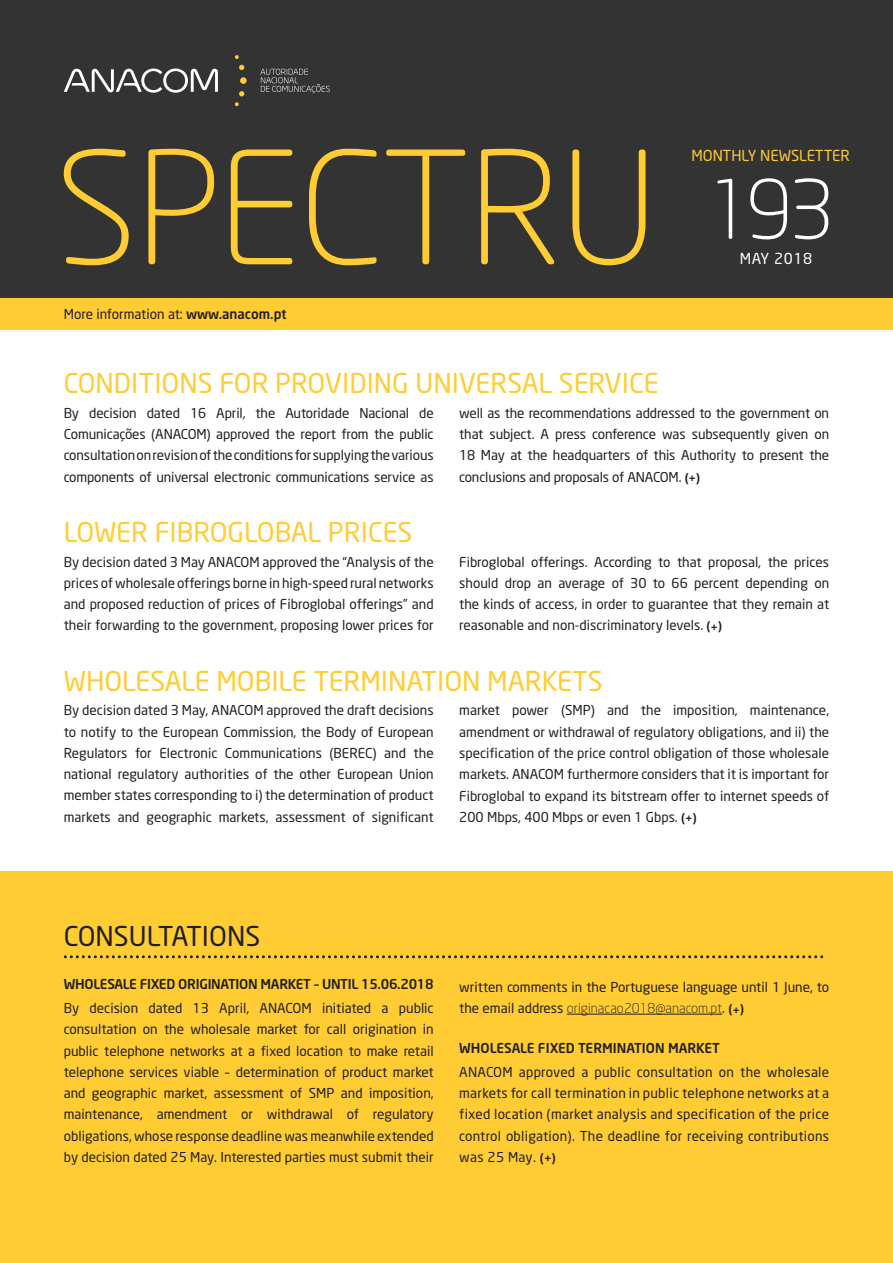
<style>
.page{position:relative;width:893px;height:1263px;background:#fff}
.page>*{position:absolute;margin:0;border:0;box-sizing:border-box;transform-origin:0 0}
.t1{font:300 154.5px "Neo Sans";letter-spacing:-.005em;color:#fc3}
.t2{font:300 81px "Neo Sans";color:#fff}
.t3{font:27px "Neo Sans";color:#fc3}
.t4{font:27px "Neo Sans";color:#231f20}
.t5{font:15px "Neo Sans";color:#fc3}
.t6{font:15px "Neo Sans";letter-spacing:.04em;color:#fff}
.t7{font:13.5px/21.3px "Neo Sans";color:#231f20;text-align:justify}
.t8{font:500 13.5px "Neo Sans";letter-spacing:-.02em;color:#231f20}
.t9{font:500 13.5px "Neo Sans";color:#231f20}
.s1{font-weight:500}
.s2{font-weight:500;font-size:12px}
.s3{font-weight:300}
</style>
<div class="page">
<div style="left:0;top:872px;width:893px;height:391px;background:#fc3"></div>
<hr style="left:567px;top:1014px;width:155px;height:1px;background:#231f20">
<svg style="left:65px;top:955px;width:759px;height:3px"></svg>
<div style="left:0;top:0;width:893px;height:298px;background:#333"></div>
<div style="left:0;top:298px;width:893px;height:32px;background:#fc3"></div>
<svg style="left:235px;top:55px;width:12px;height:51px"></svg>
<svg style="left:260px;top:69px;width:70px;height:24px"></svg>
<svg style="left:64px;top:69px;width:154px;height:24px"></svg>
<h1 class="t1" style="left:55px;top:116px;width:604px">SPECTRU</h1>
<p class="t7" style="left:64px;top:304px;width:224px">More information at: <span class="s1">www.anacom.pt</span></p>
<p class="t5" style="left:691px;top:146px;width:160px">MONTHLY NEWSLETTER</p>
<h2 class="t2" style="left:706px;top:161px;width:130px">193</h2>
<p class="t6" style="left:740px;top:249px;width:74px">MAY 2018</p>
<h3 class="t3" style="left:64px;top:367px;width:596px">CONDITIONS FOR PROVIDING UNIVERSAL SERVICE</h3>
<p class="t7" style="left:64px;top:402px;width:371px">By decision dated 16 April, the Autoridade Nacional de Comunicações (ANACOM) approved the report from the public consultation on revision of the conditions for supplying the various components of universal electronic communications service as</p>
<p class="t7" style="left:459px;top:402px;width:371px">well as the recommendations addressed to the government on that subject. A press conference was subsequently given on 18 May at the headquarters of this Authority to present the conclusions and proposals of ANACOM. <span class="s2">(</span><sub>+</sub><span class="s2">)</span></p>
<h3 class="t3" style="left:64px;top:515px;width:350px">LOWER FIBROGLOBAL PRICES</h3>
<p class="t7" style="left:64px;top:551px;width:371px">By decision dated 3 May ANACOM approved the “Analysis of the prices of wholesale offerings borne in high-speed rural networks and proposed reduction of prices of Fibroglobal offerings” and their forwarding to the government, proposing lower prices for</p>
<p class="t7" style="left:459px;top:551px;width:371px">Fibroglobal offerings. According to that proposal, the prices should drop an average of 30 to 66 percent depending on the kinds of access, in order to guarantee that they remain at reasonable and non-discriminatory levels. <span class="s2">(</span><sub>+</sub><span class="s2">)</span></p>
<h3 class="t3" style="left:64px;top:664px;width:540px">WHOLESALE MOBILE TERMINATION MARKETS</h3>
<p class="t7" style="left:64px;top:700px;width:371px">By decision dated 3 May, ANACOM approved the draft decisions to notify to the European Commission, the Body of European Regulators for Electronic Communications (BEREC) and the national regulatory authorities of the other European Union member states corresponding to i) the determination of product markets and geographic markets, assessment of significant</p>
<p class="t7" style="left:459px;top:700px;width:371px">market power (SMP) and the imposition, maintenance, amendment or withdrawal of regulatory obligations, and ii) the specification of the price control obligation of those wholesale markets. ANACOM furthermore considers that it is important for Fibroglobal to expand its bitstream offer to internet speeds of 200 Mbps, 400 Mbps or even 1 Gbps. <span class="s2">(</span><sub>+</sub><span class="s2">)</span></p>
<h3 class="t4" style="left:64px;top:919px;width:198px">CONSULTATIONS</h3>
<p class="t8" style="left:64px;top:975px;width:371px">WHOLESALE FIXED ORIGINATION MARKET – UNTIL 15.06.2018</p>
<p class="t7" style="left:64px;top:997px;width:371px">By decision dated 13 April, ANACOM initiated a public consultation on the wholesale market for call origination in public telephone networks at a fixed location to make retail telephone services viable – determination of product market and geographic market, assessment of SMP and imposition, maintenance, amendment or withdrawal of regulatory obligations, whose response deadline was meanwhile extended by decision dated 25 May. Interested parties must submit their</p>
<p class="t7" style="left:459px;top:976px;width:371px">written comments in the Portuguese language until 1 June, to the email address <span class="s3">originacao2018@anacom.pt</span>. <span class="s2">(</span><sub>+</sub><span class="s2">)</span></p>
<p class="t9" style="left:459px;top:1039px;width:262px">WHOLESALE FIXED TERMINATION MARKET</p>
<p class="t7" style="left:459px;top:1061px;width:371px">ANACOM approved a public consultation on the wholesale markets for call termination in public telephone networks at a fixed location (market analysis and specification of the price control obligation). The deadline for receiving contributions was 25 May. <span class="s2">(</span><sub>+</sub><span class="s2">)</span></p>
</div>
